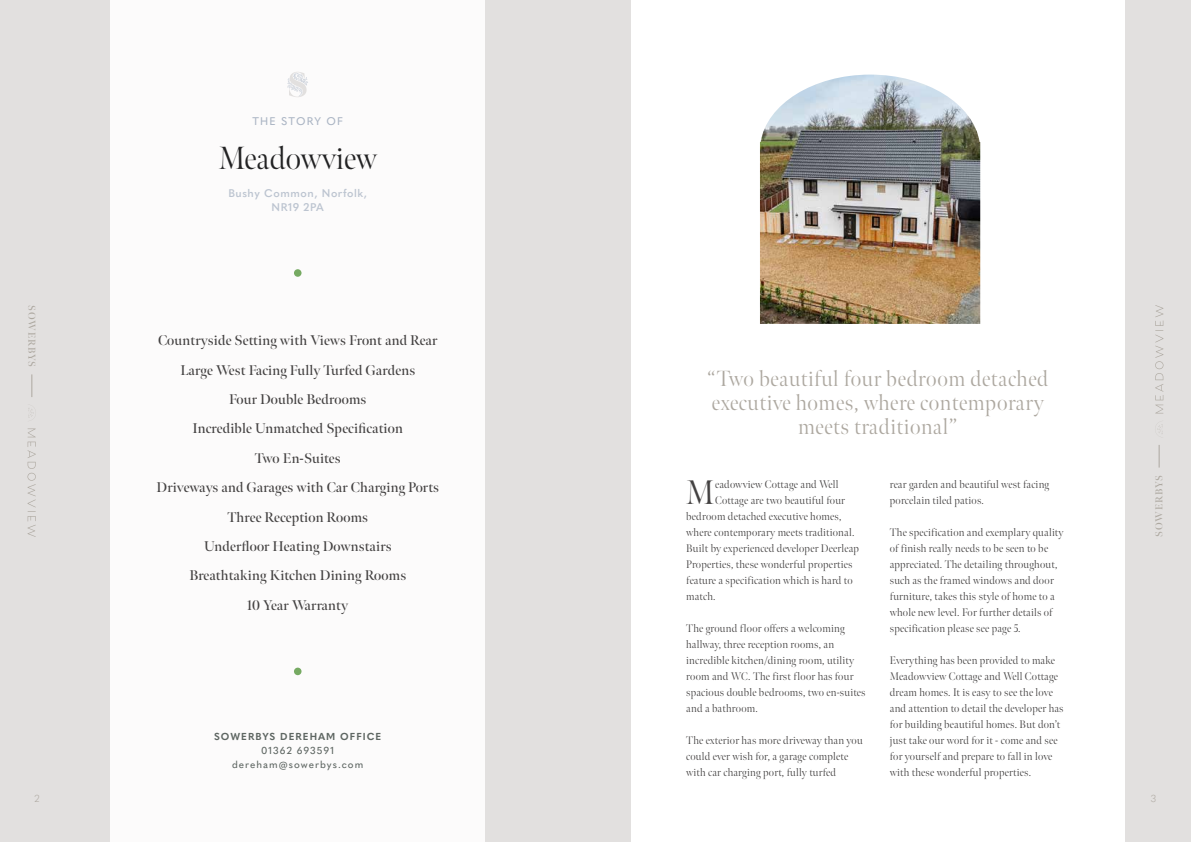
<style>
.page{position:relative;width:1191px;height:842px;background:#fff}
.page>*{position:absolute;margin:0;border:0;box-sizing:border-box;transform-origin:0 0}
.t1{font:300 34px "Meno Banner";color:#434141}
.t2{font:300 32px "Meno Banner";letter-spacing:-.01em;color:#222223}
.t3{font:300 22px/24px "Meno Banner";letter-spacing:.025em;color:#ada8a0;text-align:center}
.t4{font:600 14px/29.3px "Meno Banner";letter-spacing:.01em;color:#434141;text-align:center}
.t5{font:300 11px/16px "Meno Banner";letter-spacing:.02em;color:#434141}
.t6{font:600 11px/14px "Quasimoda";letter-spacing:.05em;color:#bcc4d0;text-align:center}
.t7{font:500 11px "Quasimoda";letter-spacing:.1em;color:#abb5c4}
.t8{font:500 10px/14px "Quasimoda";letter-spacing:.1em;color:#5e6662;text-align:center}
.t9{font:700 10px "Quasimoda";letter-spacing:.1em;color:#5e6662}
.t10{font:600 10px "Meno Banner";letter-spacing:.08em;color:#ada8a0}
.t11{font:300 10px "Quasimoda";color:#ada8a0}
</style>
<div class="page">
<div style="left:0;top:0;width:595px;height:842px;background:#e2e0df"></div>
<div style="left:595px;top:0;width:596px;height:842px;background:#e2e0df"></div>
<svg style="left:27px;top:428px;width:9px;height:109px"></svg>
<svg style="left:28px;top:408px;width:6px;height:10px"></svg>
<svg style="left:32px;top:374px;width:1px;height:23px"></svg>
<svg style="left:1155px;top:305px;width:8px;height:108px"></svg>
<svg style="left:1157px;top:424px;width:6px;height:10px"></svg>
<svg style="left:1159px;top:445px;width:1px;height:23px"></svg>
<div style="left:631px;top:0;width:494px;height:842px;background:#fff"></div>
<img style="left:760px;top:75px;width:220px;height:249px">
<div style="left:111px;top:0;width:374px;height:842px;background:#fff"></div>
<div style="left:294px;top:269px;width:7px;height:8px;background:#76aa62;border-radius:50%"></div>
<div style="left:294px;top:668px;width:7px;height:7px;background:#76aa62;border-radius:50%"></div>
<svg style="left:287px;top:72px;width:21px;height:25px"></svg>
<p class="t7" style="left:252px;top:113px;width:92px">THE STORY OF</p>
<h2 class="t2" style="left:218px;top:138px;width:160px">Meadowview</h2>
<p class="t10" style="left:38px;top:305px;width:63px;rotate:90deg">SOWERBYS</p>
<p class="t6" style="left:228px;top:186px;width:140px">Bushy Common, Norfolk,<br>NR19 2PA</p>
<p class="t4" style="left:156px;top:326px;width:284px">Countryside Setting with Views Front and Rear<br>Large West Facing Fully Turfed Gardens<br>Four Double Bedrooms<br>Incredible Unmatched Specification<br>Two En-Suites<br>Driveways and Garages with Car Charging Ports<br>Three Reception Rooms<br>Underfloor Heating Downstairs<br>Breathtaking Kitchen Dining Rooms<br>10 Year Warranty</p>
<p class="t9" style="left:214px;top:728px;width:169px">SOWERBYS DEREHAM OFFICE</p>
<p class="t8" style="left:232px;top:742px;width:133px">01362 693591 dereham@sowerbys.com</p>
<h3 class="t3" style="left:707px;top:367px;width:342px">“Two beautiful four bedroom detached executive homes, where contemporary meets traditional”</h3>
<h1 class="t1" style="left:685px;top:472px;width:30px">M</h1>
<p class="t5" style="left:715px;top:477px;width:125px">eadowview Cottage and Well</p>
<p class="t5" style="left:715px;top:493px;width:131px">Cottage are two beautiful four</p>
<p class="t5" style="left:686px;top:509px;width:157px">bedroom detached executive homes,</p>
<p class="t5" style="left:686px;top:525px;width:170px">where contemporary meets traditional.</p>
<p class="t5" style="left:686px;top:541px;width:174px">Built by experienced developer Deerleap</p>
<p class="t5" style="left:686px;top:557px;width:168px">Properties, these wonderful properties</p>
<p class="t5" style="left:686px;top:573px;width:168px">feature a specification which is hard to</p>
<p class="t5" style="left:686px;top:589px;width:31px">match.</p>
<p class="t5" style="left:686px;top:621px;width:181px">The ground floor offers a welcoming hallway, three reception rooms, an incredible kitchen/dining room, utility room and WC. The first floor has four spacious double bedrooms, two en-suites and a bathroom.</p>
<p class="t5" style="left:686px;top:733px;width:178px">The exterior has more driveway than you could ever wish for, a garage complete with car charging port, fully turfed</p>
<p class="t5" style="left:889px;top:477px;width:161px">rear garden and beautiful west facing porcelain tiled patios.</p>
<p class="t5" style="left:889px;top:525px;width:175px">The specification and exemplary quality of finish really needs to be seen to be appreciated. The detailing throughout, such as the framed windows and door furniture, takes this style of home to a whole new level. For further details of specification please see page 5.</p>
<p class="t5" style="left:889px;top:653px;width:175px">Everything has been provided to make Meadowview Cottage and Well Cottage dream homes. It is easy to see the love and attention to detail the developer has for building beautiful homes. But don’t just take our word for it - come and see for yourself and prepare to fall in love with these wonderful properties.</p>
<p class="t10" style="left:1153px;top:537px;width:63px;rotate:-90deg">SOWERBYS</p>
<p class="t11" style="left:35px;top:791px;width:7px">2</p>
<p class="t11" style="left:1150px;top:791px;width:7px">3</p>
</div>
